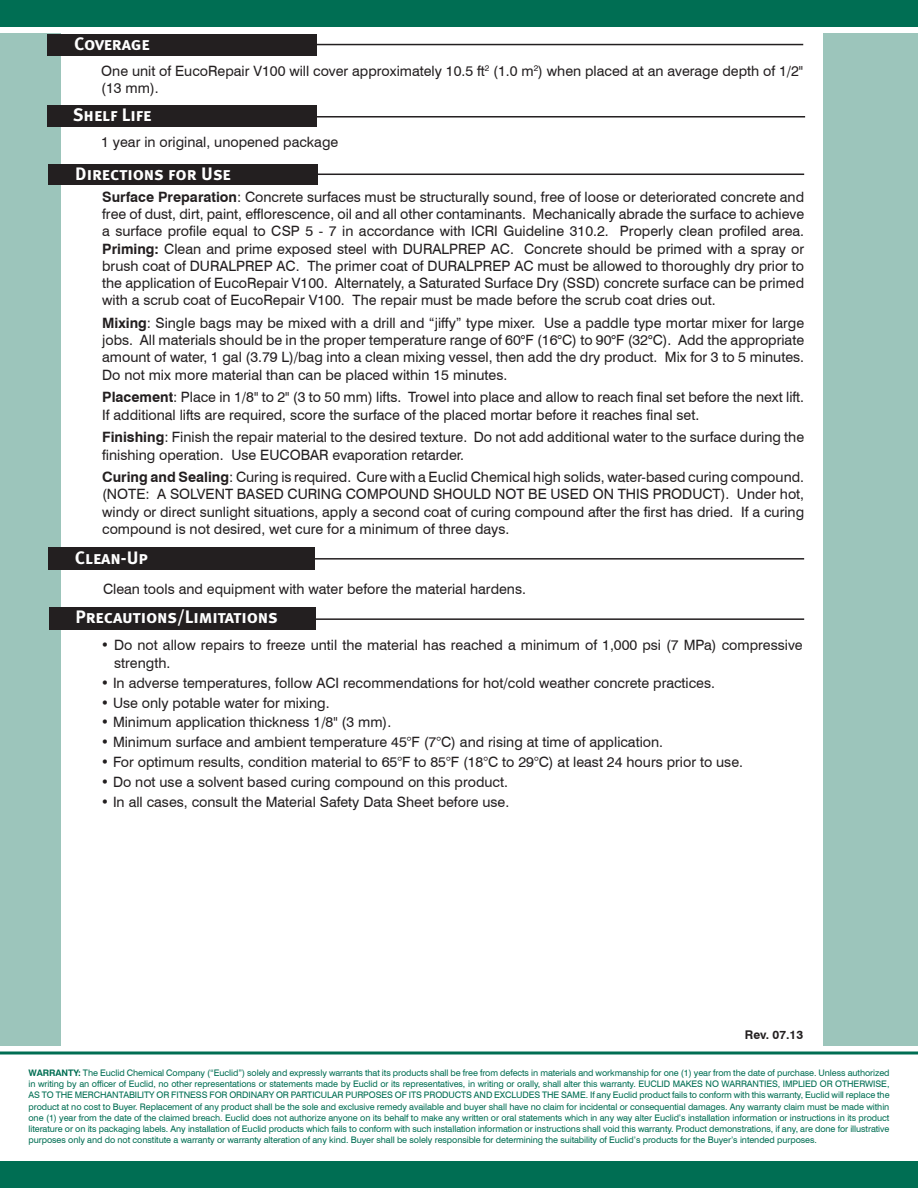
<style>
.page{position:relative;width:918px;height:1188px;background:#fff}
.page>*{position:absolute;margin:0;border:0;box-sizing:border-box;transform-origin:0 0}
.SubHeading{font:18px "Meta Bold Caps";color:#fff}
.Body_Copy{font:14.25px/17.2px "Swiss 721 BT";color:#231f20}
.Bullet_Copy{font:14.25px/17.2px "Swiss 721 BT";color:#231f20}
.Bullet_Copy-2{font:700 12px "Swiss 721 BT";color:#231f20}
.t1{font:9px/11.2px "Swiss 721 BT";letter-spacing:-.01em;color:#006e53;text-align:justify}
.s1{font-weight:700}
.s2{font-weight:700;font-size:13.8px}
</style>
<div class="page">
<div style="left:0;top:34px;width:61px;height:1012px;background:#9cc5bb"></div>
<div style="left:0;top:0;width:918px;height:27px;background:#006e53"></div>
<div style="left:824px;top:34px;width:94px;height:1012px;background:#9cc5bb"></div>
<div style="left:0;top:1161px;width:918px;height:27px;background:#006e53"></div>
<hr style="left:0;top:1052px;width:918px;height:2px;background:#006e53">
<div style="left:47px;top:34px;width:270px;height:21px;background:#231f20"></div>
<hr style="left:306px;top:44px;width:497px;height:1px;background:#231f20">
<div style="left:48px;top:548px;width:267px;height:22px;background:#231f20"></div>
<hr style="left:279px;top:558px;width:525px;height:2px;background:#231f20">
<div style="left:48px;top:164px;width:270px;height:20px;background:#231f20"></div>
<hr style="left:307px;top:174px;width:497px;height:1px;background:#231f20">
<hr style="left:307px;top:618px;width:497px;height:2px;background:#231f20">
<div style="left:50px;top:607px;width:266px;height:22px;background:#231f20"></div>
<div style="left:47px;top:105px;width:270px;height:21px;background:#231f20"></div>
<hr style="left:308px;top:116px;width:497px;height:2px;background:#231f20">
<p class="SubHeading" style="left:74px;top:33px;width:77px">Coverage</p>
<p class="Body_Copy" style="left:101px;top:62px;width:703px">One unit of EucoRepair V100 will cover approximately 10.5 ft<sup>2</sup> (1.0 m<sup>2</sup>) when placed at an average depth of 1/2" (13 mm).</p>
<p class="SubHeading" style="left:73px;top:104px;width:80px">Shelf Life</p>
<p class="Body_Copy" style="left:101px;top:133px;width:239px">1 year in original, unopened package</p>
<p class="SubHeading" style="left:75px;top:163px;width:157px">Directions for Use</p>
<p class="Body_Copy" style="left:102px;top:188px;width:704px;text-align:justify"><span class="s1">Surface Preparation</span>: Concrete surfaces must be structurally sound, free of loose or deteriorated concrete and free of dust, dirt, paint, efflorescence, oil and all other contaminants. Mechanically abrade the surface to achieve a surface profile equal to CSP 5 - 7 in accordance with ICRI Guideline 310.2. Properly clean profiled area.<br><span class="s1">Priming:</span> Clean and prime exposed steel with DURALPREP AC. Concrete should be primed with a spray or brush coat of DURALPREP AC. The primer coat of DURALPREP AC must be allowed to thoroughly dry prior to the application of EucoRepair V100. Alternately, a Saturated Surface Dry (SSD) concrete surface can be primed with a scrub coat of EucoRepair V100. The repair must be made before the scrub coat dries out.</p>
<p class="Body_Copy" style="left:102px;top:314px;width:704px;text-align:justify"><span class="s1">Mixing</span>: Single bags may be mixed with a drill and “jiffy” type mixer. Use a paddle type mortar mixer for large jobs. All materials should be in the proper temperature range of 60<span class="s2">°</span>F (16<span class="s2">°</span>C) to 90<span class="s2">°</span>F (32<span class="s2">°</span>C). Add the appropriate amount of water, 1 gal (3.79 L)/bag into a clean mixing vessel, then add the dry product. Mix for 3 to 5 minutes.<br>Do not mix more material than can be placed within 15 minutes.</p>
<p class="Body_Copy" style="left:102px;top:389px;width:704px"><span class="s1">Placement</span>: Place in 1/8" to 2" (3 to 50 mm) lifts. Trowel into place and allow to reach final set before the next lift.<br>If additional lifts are required, score the surface of the placed mortar before it reaches final set.</p>
<p class="Body_Copy" style="left:102px;top:428px;width:704px"><span class="s1">Finishing</span>: Finish the repair material to the desired texture. Do not add additional water to the surface during the finishing operation. Use EUCOBAR evaporation retarder.</p>
<p class="Body_Copy" style="left:102px;top:468px;width:704px;text-align:justify"><span class="s1">Curing and Sealing</span>: Curing is required. Cure with a Euclid Chemical high solids, water-based curing compound. (NOTE: A SOLVENT BASED CURING COMPOUND SHOULD NOT BE USED ON THIS PRODUCT). Under hot, windy or direct sunlight situations, apply a second coat of curing compound after the first has dried. If a curing compound is not desired, wet cure for a minimum of three days.</p>
<p class="SubHeading" style="left:75px;top:548px;width:74px">Clean-Up</p>
<p class="Body_Copy" style="left:103px;top:581px;width:425px">Clean tools and equipment with water before the material hardens.</p>
<p class="SubHeading" style="left:75px;top:607px;width:204px">Precautions/Limitations</p>
<p class="Bullet_Copy" style="left:114px;top:637px;width:690px;text-indent:-14px">• Do not allow repairs to freeze until the material has reached a minimum of 1,000 psi (7 MPa) compressive strength.</p>
<p class="Bullet_Copy" style="left:101px;top:674px;width:616px">• In adverse temperatures, follow ACI recommendations for hot/cold weather concrete practices.</p>
<p class="Bullet_Copy" style="left:101px;top:694px;width:230px">• Use only potable water for mixing.</p>
<p class="Bullet_Copy" style="left:101px;top:714px;width:292px">• Minimum application thickness 1/8" (3 mm).</p>
<p class="Bullet_Copy" style="left:101px;top:734px;width:564px">• Minimum surface and ambient temperature 45°F (7°C) and rising at time of application.</p>
<p class="Bullet_Copy" style="left:101px;top:754px;width:644px">• For optimum results, condition material to 65°F to 85°F (18°C to 29°C) at least 24 hours prior to use.</p>
<p class="Bullet_Copy" style="left:101px;top:774px;width:409px">• Do not use a solvent based curing compound on this product.</p>
<p class="Bullet_Copy" style="left:101px;top:793px;width:410px">• In all cases, consult the Material Safety Data Sheet before use.</p>
<p class="Bullet_Copy-2" style="left:745px;top:1027px;width:60px">Rev. 07.13</p>
<p class="t1" style="left:28px;top:1067px;width:863px"><span class="s1">WARRANTY:</span> The Euclid Chemical Company (“Euclid”) solely and expressly warrants that its products shall be free from defects in materials and workmanship for one (1) year from the date of purchase. Unless authorized in writing by an officer of Euclid, no other representations or statements made by Euclid or its representatives, in writing or orally, shall alter this warranty. EUCLID MAKES NO WARRANTIES, IMPLIED OR OTHERWISE, AS TO THE MERCHANTABILITY OR FITNESS FOR ORDINARY OR PARTICULAR PURPOSES OF ITS PRODUCTS AND EXCLUDES THE SAME. If any Euclid product fails to conform with this warranty, Euclid will replace the product at no cost to Buyer. Replacement of any product shall be the sole and exclusive remedy available and buyer shall have no claim for incidental or consequential damages. Any warranty claim must be made within one (1) year from the date of the claimed breach. Euclid does not authorize anyone on its behalf to make any written or oral statements which in any way alter Euclid’s installation information or instructions in its product literature or on its packaging labels. Any installation of Euclid products which fails to conform with such installation information or instructions shall void this warranty. Product demonstrations, if any, are done for illustrative purposes only and do not constitute a warranty or warranty alteration of any kind. Buyer shall be solely responsible for determining the suitability of Euclid’s products for the Buyer’s intended purposes.</p>
</div>
